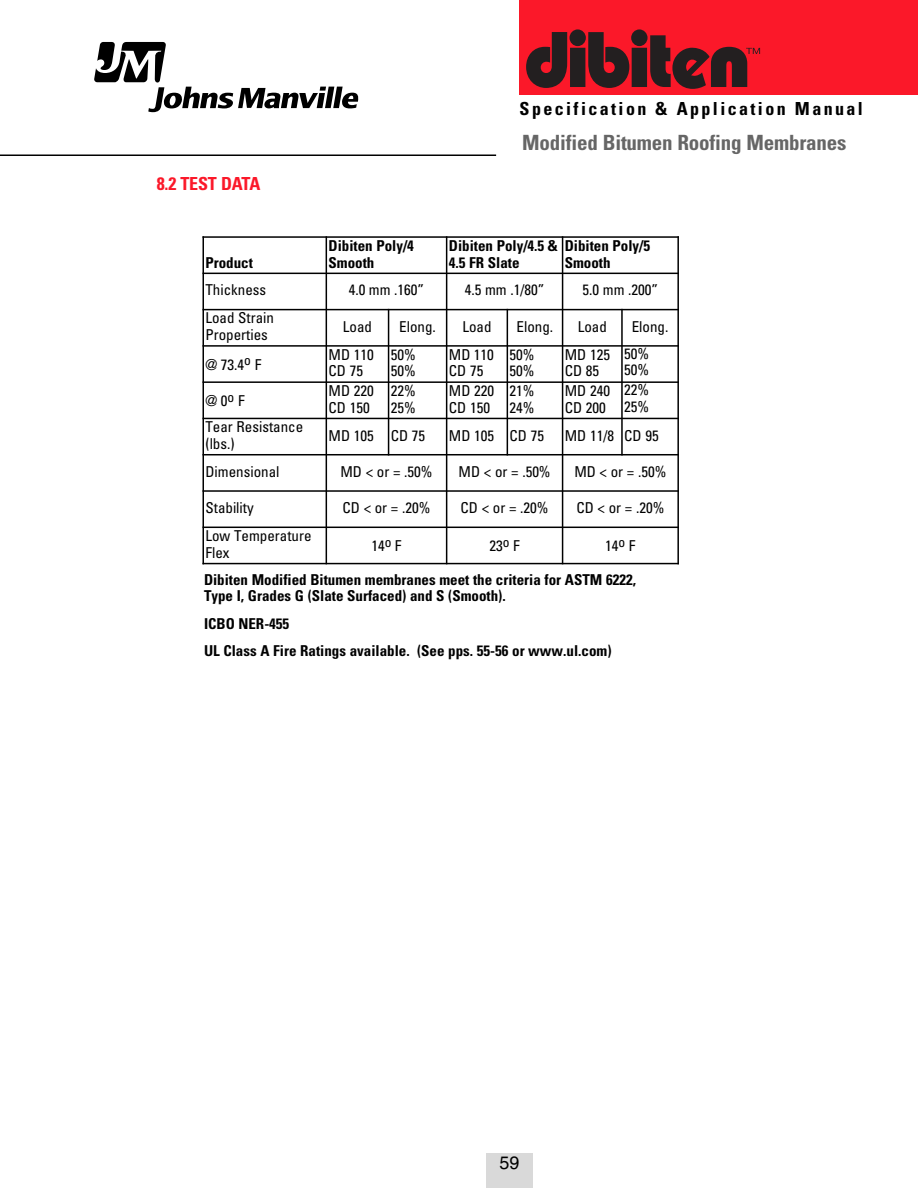
<style>
.page{position:relative;width:918px;height:1188px;background:#fff}
.page>*{position:absolute;margin:0;border:0;box-sizing:border-box;transform-origin:0 0}
.t1{font:700 condensed 21px "Univers";letter-spacing:-.01em;color:#666}
.t2{font:700 condensed 18px "Univers";letter-spacing:.135em;color:#000}
.t3{font:700 condensed 18px "Univers";letter-spacing:-.01em;color:#fb1829}
.t4{font:18px "Helvetica";color:#000}
.t5{font:condensed 15px/16.5px "Univers";color:#000}
.t6{font:700 condensed 15px/16.5px "Univers";color:#000}
</style>
<div class="page">
<div style="left:520px;top:0;width:398px;height:95px;background:#fb1829"></div>
<svg style="left:526px;top:29px;width:234px;height:60px"></svg>
<hr style="left:0;top:154px;width:496px;height:2px;background:#000">
<svg style="left:94px;top:42px;width:265px;height:70px"></svg>
<div style="left:486px;top:1153px;width:47px;height:35px;background:#d9d9d9"></div>
<hr style="left:202px;top:236px;width:2px;height:328px;background:#000">
<hr style="left:326px;top:236px;width:1px;height:328px;background:#000">
<hr style="left:388px;top:309px;width:1px;height:146px;background:#000">
<hr style="left:446px;top:236px;width:1px;height:328px;background:#000">
<hr style="left:507px;top:309px;width:1px;height:146px;background:#000">
<hr style="left:562px;top:236px;width:1px;height:328px;background:#000">
<hr style="left:621px;top:309px;width:2px;height:146px;background:#000">
<hr style="left:677px;top:236px;width:2px;height:328px;background:#000">
<hr style="left:202px;top:236px;width:477px;height:2px;background:#000">
<hr style="left:202px;top:273px;width:477px;height:1px;background:#000">
<hr style="left:202px;top:309px;width:477px;height:1px;background:#000">
<hr style="left:202px;top:345px;width:477px;height:2px;background:#000">
<hr style="left:202px;top:381px;width:477px;height:2px;background:#000">
<hr style="left:202px;top:418px;width:477px;height:1px;background:#000">
<hr style="left:202px;top:454px;width:477px;height:1px;background:#000">
<hr style="left:202px;top:490px;width:477px;height:2px;background:#000">
<hr style="left:202px;top:527px;width:477px;height:1px;background:#000">
<hr style="left:202px;top:563px;width:477px;height:1px;background:#000">
<p class="t3" style="left:157px;top:177px;width:105px">8.2 TEST DATA</p>
<p class="t6" style="left:206px;top:255px;width:49px">Product</p>
<p class="t2" style="left:520px;top:102px;width:345px">Specification &amp; Application Manual</p>
<h1 class="t1" style="left:522px;top:135px;width:326px">Modified Bitumen Roofing Membranes</h1>
<p class="t6" style="left:329px;top:239px;width:87px">Dibiten Poly/4<br>Smooth</p>
<p class="t6" style="left:449px;top:239px;width:110px">Dibiten Poly/4.5 &amp;<br>4.5 FR Slate</p>
<p class="t6" style="left:565px;top:239px;width:87px">Dibiten Poly/5<br>Smooth</p>
<p class="t5" style="left:206px;top:283px;width:62px">Thickness</p>
<p class="t5" style="left:349px;top:283px;width:77px">4.0 mm .160”</p>
<p class="t5" style="left:465px;top:283px;width:81px">4.5 mm .1/80”</p>
<p class="t5" style="left:583px;top:283px;width:77px">5.0 mm .200”</p>
<p class="t5" style="left:206px;top:311px;width:70px">Load Strain<br>Properties</p>
<p class="t5" style="left:343px;top:319px;width:31px">Load</p>
<p class="t5" style="left:399px;top:319px;width:38px">Elong.</p>
<p class="t5" style="left:462px;top:319px;width:31px">Load</p>
<p class="t5" style="left:517px;top:319px;width:38px">Elong.</p>
<p class="t5" style="left:578px;top:319px;width:31px">Load</p>
<p class="t5" style="left:632px;top:319px;width:38px">Elong.</p>
<p class="t5" style="left:206px;top:357px;width:57px">@ 73.4<sup>o</sup> F</p>
<p class="t5" style="left:329px;top:347px;width:47px">MD 110<br>CD 75</p>
<p class="t5" style="left:391px;top:347px;width:26px">50%<br>50%</p>
<p class="t5" style="left:449px;top:347px;width:46px">MD 110<br>CD 75</p>
<p class="t5" style="left:510px;top:347px;width:26px">50%<br>50%</p>
<p class="t5" style="left:565px;top:347px;width:47px">MD 125<br>CD 85</p>
<p class="t5" style="left:624px;top:347px;width:26px">50%<br>50%</p>
<p class="t5" style="left:206px;top:394px;width:41px">@ 0<sup>o</sup> F</p>
<p class="t5" style="left:329px;top:384px;width:47px">MD 220<br>CD 150</p>
<p class="t5" style="left:391px;top:384px;width:26px">22%<br>25%</p>
<p class="t5" style="left:449px;top:384px;width:47px">MD 220<br>CD 150</p>
<p class="t5" style="left:510px;top:384px;width:26px">21%<br>24%</p>
<p class="t5" style="left:565px;top:384px;width:47px">MD 240<br>CD 200</p>
<p class="t5" style="left:624px;top:383px;width:26px">22%<br>25%</p>
<p class="t5" style="left:206px;top:420px;width:99px">Tear Resistance (lbs.)</p>
<p class="t5" style="left:329px;top:428px;width:98px">MD 105 CD 75</p>
<p class="t5" style="left:449px;top:428px;width:97px">MD 105 CD 75</p>
<p class="t5" style="left:565px;top:428px;width:95px">MD 11/8 CD 95</p>
<p class="t5" style="left:206px;top:465px;width:76px">Dimensional</p>
<p class="t5" style="left:340px;top:465px;width:94px">MD &lt; or = .50%</p>
<p class="t5" style="left:459px;top:465px;width:94px">MD &lt; or = .50%</p>
<p class="t5" style="left:574px;top:465px;width:94px">MD &lt; or = .50%</p>
<p class="t5" style="left:206px;top:501px;width:50px">Stability</p>
<p class="t5" style="left:343px;top:501px;width:89px">CD &lt; or = .20%</p>
<p class="t5" style="left:461px;top:501px;width:89px">CD &lt; or = .20%</p>
<p class="t5" style="left:576px;top:501px;width:89px">CD &lt; or = .20%</p>
<p class="t5" style="left:206px;top:529px;width:108px">Low Temperature<br>Flex</p>
<p class="t5" style="left:371px;top:539px;width:32px">14<sup>o</sup> F</p>
<p class="t5" style="left:489px;top:539px;width:32px">23<sup>o</sup> F</p>
<p class="t5" style="left:605px;top:539px;width:32px">14<sup>o</sup> F</p>
<p class="t6" style="left:204px;top:573px;width:434px">Dibiten Modified Bitumen membranes meet the criteria for ASTM 6222,<br>Type I, Grades G (Slate Surfaced) and S (Smooth).</p>
<p class="t6" style="left:204px;top:611px;width:409px;line-height:27.3px">ICBO NER-455<br>UL Class A Fire Ratings available. (See pps. 55-56 or www.ul.com)</p>
<p class="t4" style="left:499px;top:1156px;width:22px">59</p>
</div>
